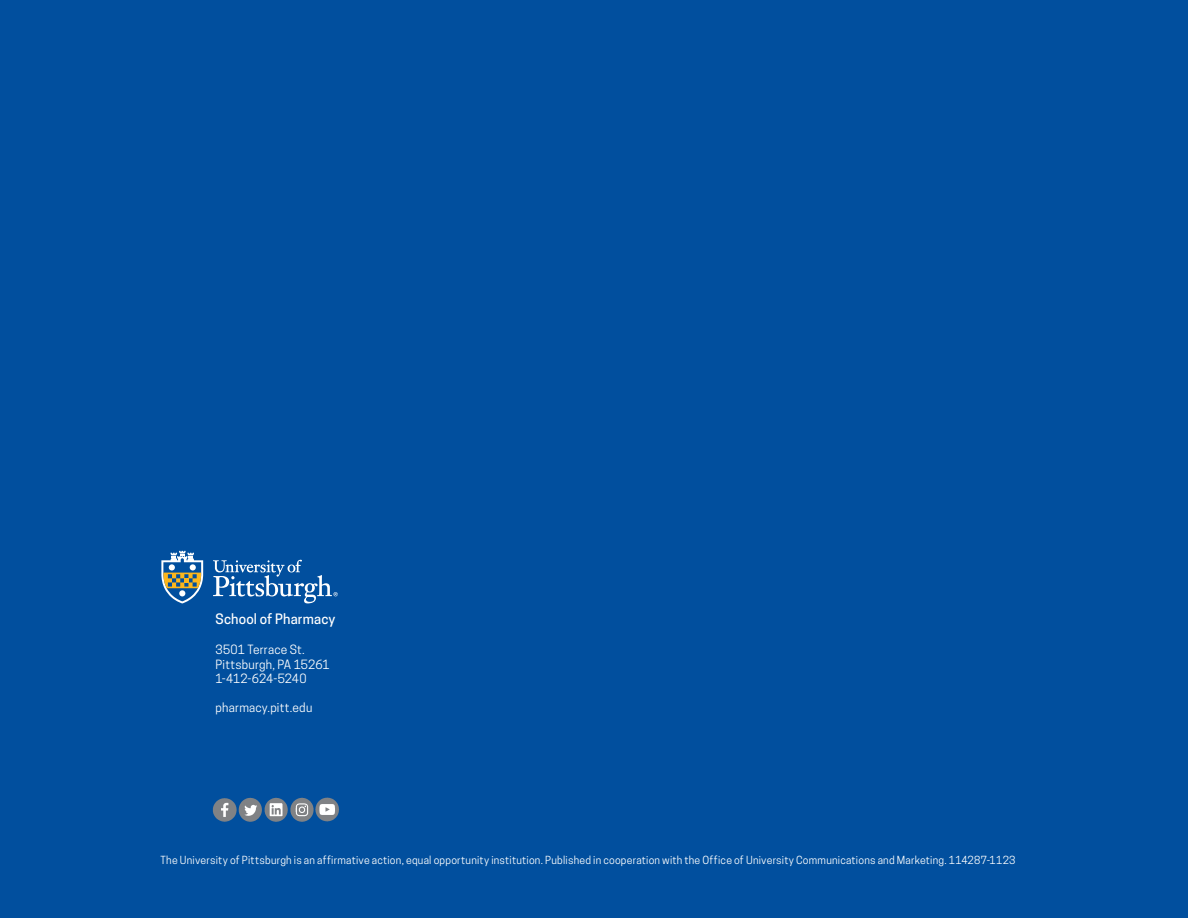
<style>
.page{position:relative;width:1188px;height:918px;background:#014f9e}
.page>*{position:absolute;margin:0;border:0;box-sizing:border-box;transform-origin:0 0}
.t1{font:500 13.5px "Cooper Hewitt";letter-spacing:.01em;color:#fff}
.t2{font:12px "Cooper Hewitt";letter-spacing:.015em;color:#fff}
.captions{font:10.5px "Cooper Hewitt";letter-spacing:.02em;color:#fff}
</style>
<div class="page">
<svg style="left:161px;top:551px;width:42px;height:52px"></svg>
<div style="left:169px;top:564px;width:6px;height:7px;background:#fff;border-radius:50%"></div>
<div style="left:190px;top:564px;width:6px;height:7px;background:#fff;border-radius:50%"></div>
<svg style="left:213px;top:560px;width:125px;height:43px"></svg>
<img style="left:212px;top:797px;width:102px;height:25px">
<img style="left:315px;top:797px;width:24px;height:25px">
<p class="t1" style="left:216px;top:611px;width:121px">School of Pharmacy</p>
<p class="t2" style="left:216px;top:643px;width:91px">3501 Terrace St.</p>
<p class="t2" style="left:216px;top:657px;width:116px">Pittsburgh, PA 15261</p>
<p class="t2" style="left:216px;top:672px;width:93px">1-412-624-5240</p>
<p class="t2" style="left:216px;top:700px;width:98px">pharmacy.pitt.edu</p>
<p class="captions" style="left:161px;top:854px;width:856px">The University of Pittsburgh is an affirmative action, equal opportunity institution. Published in cooperation with the Office of University Communications and Marketing. 114287-1123</p>
</div>
